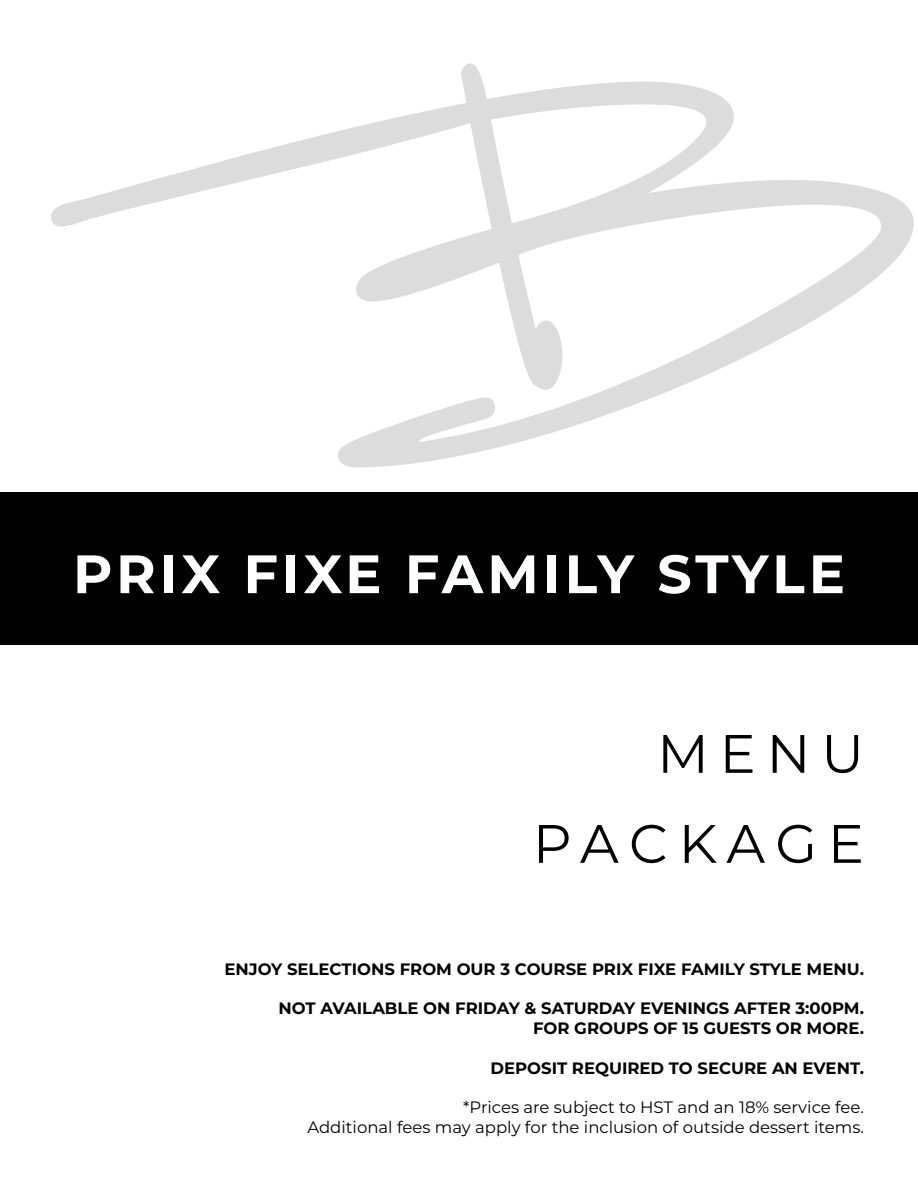
<style>
.page{position:relative;width:918px;height:1188px;background:#fff}
.page>*{position:absolute;margin:0;border:0;box-sizing:border-box;transform-origin:0 0}
.t1{font:700 54px "Montserrat";letter-spacing:.075em;color:#fff}
.t2{font:54px/90px "Montserrat";letter-spacing:.2em;color:#000;text-align:right}
.t3{font:700 16.5px/19.8px "Montserrat";color:#000;text-align:right}
.t4{font:16.5px/19.8px "Montserrat";color:#000;text-align:right}
</style>
<div class="page">
<svg style="left:51px;top:63px;width:863px;height:404px"></svg>
<div style="left:0;top:492px;width:918px;height:152px;background:#000101"></div>
<h1 class="t1" style="left:73px;top:535px;width:774px">PRIX FIXE FAMILY STYLE</h1>
<h1 class="t2" style="left:533px;top:707px;width:333px">MENU<br>PACKAGE</h1>
<p class="t3" style="left:224px;top:958px;width:641px">ENJOY SELECTIONS FROM OUR 3 COURSE PRIX FIXE FAMILY STYLE MENU.</p>
<p class="t3" style="left:279px;top:998px;width:587px">NOT AVAILABLE ON FRIDAY &amp; SATURDAY EVENINGS AFTER 3:00PM.<br>FOR GROUPS OF 15 GUESTS OR MORE.</p>
<p class="t3" style="left:490px;top:1057px;width:375px">DEPOSIT REQUIRED TO SECURE AN EVENT.</p>
<p class="t4" style="left:307px;top:1097px;width:558px">*Prices are subject to HST and an 18% service fee.<br>Additional fees may apply for the inclusion of outside dessert items.</p>
</div>
